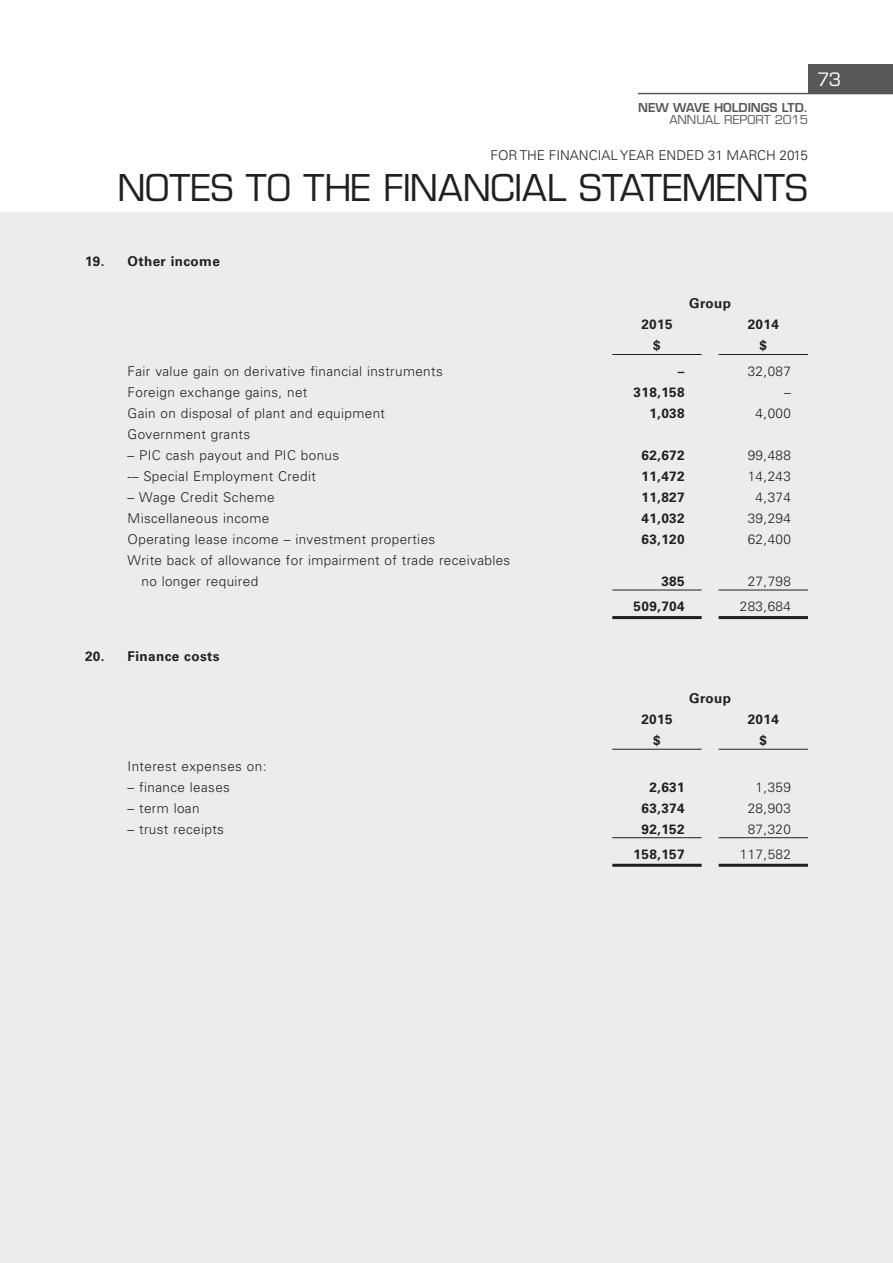
<style>
.page{position:relative;width:893px;height:1263px;background:#fff}
.page>*{position:absolute;margin:0;border:0;box-sizing:border-box;transform-origin:0 0}
.t1{font:36px "Eurostile LT Std";letter-spacing:-.005em;color:#231f20}
.t2{font:18px "Eurostile LT Std";color:#fff}
._50_E_Table_Text{font:300 13.5px "Univers LT Std";letter-spacing:.03em;color:#231f20}
._50_E_Table_Text-2{font:700 13.5px "Univers LT Std";letter-spacing:.03em;color:#231f20}
._50_E_Table_Text-3{font:300 13.5px "Univers LT Std";color:#231f20}
._01_E_Heading_Body{font:700 13.5px "Univers LT Std";letter-spacing:.03em;color:#231f20}
.t3{font:600 12px "Eurostile LT Std";color:#57585a}
.t4{font:12px "Eurostile LT Std";color:#57585a}
</style>
<div class="page">
<div style="left:808px;top:64px;width:85px;height:30px;background:#57585a"></div>
<hr style="left:638px;top:93px;width:255px;height:1px;background:#57585a">
<div style="left:0;top:213px;width:893px;height:1050px;background:#ececee"></div>
<hr style="left:612px;top:354px;width:90px;height:1px;background:#231f20">
<hr style="left:719px;top:354px;width:89px;height:1px;background:#231f20">
<hr style="left:612px;top:590px;width:90px;height:1px;background:#231f20">
<hr style="left:719px;top:590px;width:89px;height:1px;background:#231f20">
<hr style="left:612px;top:616px;width:90px;height:3px;background:#231f20">
<hr style="left:719px;top:616px;width:89px;height:3px;background:#231f20">
<hr style="left:612px;top:749px;width:90px;height:1px;background:#231f20">
<hr style="left:719px;top:749px;width:89px;height:1px;background:#231f20">
<hr style="left:612px;top:837px;width:90px;height:1px;background:#231f20">
<hr style="left:719px;top:837px;width:89px;height:1px;background:#231f20">
<hr style="left:612px;top:864px;width:90px;height:3px;background:#231f20">
<hr style="left:719px;top:864px;width:89px;height:3px;background:#231f20">
<p class="t3" style="left:638px;top:100px;width:171px">NEW WAVE HOLDINGS LTD.</p>
<p class="t4" style="left:669px;top:112px;width:140px">ANNUAL REPORT 2015</p>
<p class="_50_E_Table_Text-3" style="left:490px;top:147px;width:319px">FOR THE FINANCIAL YEAR ENDED 31 MARCH 2015</p>
<h1 class="t1" style="left:118px;top:166px;width:692px">NOTES TO THE FINANCIAL STATEMENTS</h1>
<h2 class="t2" style="left:817px;top:69px;width:26px">73</h2>
<p class="_01_E_Heading_Body" style="left:85px;top:254px;width:136px">19. Other income</p>
<p class="_50_E_Table_Text-2" style="left:689px;top:296px;width:44px">Group</p>
<p class="_50_E_Table_Text-2" style="left:641px;top:317px;width:33px">2015</p>
<p class="_50_E_Table_Text-2" style="left:748px;top:317px;width:33px">2014</p>
<p class="_50_E_Table_Text-2" style="left:653px;top:338px;width:9px">$</p>
<p class="_50_E_Table_Text-2" style="left:759px;top:338px;width:9px">$</p>
<p class="_50_E_Table_Text" style="left:128px;top:363px;width:317px">Fair value gain on derivative financial instruments</p>
<p class="_50_E_Table_Text-2" style="left:678px;top:363px;width:8px">–</p>
<p class="_50_E_Table_Text" style="left:748px;top:363px;width:45px">32,087</p>
<p class="_50_E_Table_Text" style="left:128px;top:384px;width:181px">Foreign exchange gains, net</p>
<p class="_50_E_Table_Text-2" style="left:634px;top:384px;width:53px">318,158</p>
<p class="_50_E_Table_Text" style="left:784px;top:384px;width:8px">–</p>
<p class="_50_E_Table_Text" style="left:128px;top:405px;width:259px">Gain on disposal of plant and equipment</p>
<p class="_50_E_Table_Text-2" style="left:649px;top:405px;width:37px">1,038</p>
<p class="_50_E_Table_Text" style="left:756px;top:405px;width:37px">4,000</p>
<p class="_50_E_Table_Text" style="left:128px;top:426px;width:124px">Government grants</p>
<p class="_50_E_Table_Text" style="left:128px;top:447px;width:213px">– PIC cash payout and PIC bonus</p>
<p class="_50_E_Table_Text-2" style="left:641px;top:447px;width:45px">62,672</p>
<p class="_50_E_Table_Text" style="left:748px;top:447px;width:45px">99,488</p>
<p class="_50_E_Table_Text" style="left:128px;top:468px;width:190px">-– Special Employment Credit</p>
<p class="_50_E_Table_Text-2" style="left:641px;top:468px;width:45px">11,472</p>
<p class="_50_E_Table_Text" style="left:748px;top:468px;width:45px">14,243</p>
<p class="_50_E_Table_Text" style="left:128px;top:489px;width:149px">– Wage Credit Scheme</p>
<p class="_50_E_Table_Text-2" style="left:641px;top:489px;width:45px">11,827</p>
<p class="_50_E_Table_Text" style="left:756px;top:489px;width:37px">4,374</p>
<p class="_50_E_Table_Text" style="left:128px;top:510px;width:143px">Miscellaneous income</p>
<p class="_50_E_Table_Text-2" style="left:641px;top:510px;width:45px">41,032</p>
<p class="_50_E_Table_Text" style="left:748px;top:510px;width:45px">39,294</p>
<p class="_50_E_Table_Text" style="left:128px;top:531px;width:309px">Operating lease income – investment properties</p>
<p class="_50_E_Table_Text-2" style="left:641px;top:531px;width:45px">63,120</p>
<p class="_50_E_Table_Text" style="left:748px;top:531px;width:45px">62,400</p>
<p class="_50_E_Table_Text" style="left:128px;top:552px;width:384px">Write back of allowance for impairment of trade receivables</p>
<p class="_50_E_Table_Text" style="left:141px;top:573px;width:118px">no longer required</p>
<p class="_50_E_Table_Text-2" style="left:661px;top:573px;width:25px">385</p>
<p class="_50_E_Table_Text" style="left:748px;top:573px;width:45px">27,798</p>
<p class="_50_E_Table_Text-2" style="left:634px;top:599px;width:53px">509,704</p>
<p class="_50_E_Table_Text" style="left:740px;top:598px;width:53px">283,684</p>
<p class="_01_E_Heading_Body" style="left:85px;top:648px;width:136px">20. Finance costs</p>
<p class="_50_E_Table_Text-2" style="left:689px;top:690px;width:44px">Group</p>
<p class="_50_E_Table_Text-2" style="left:641px;top:711px;width:33px">2015</p>
<p class="_50_E_Table_Text-2" style="left:748px;top:711px;width:33px">2014</p>
<p class="_50_E_Table_Text-2" style="left:653px;top:732px;width:9px">$</p>
<p class="_50_E_Table_Text-2" style="left:759px;top:732px;width:9px">$</p>
<p class="_50_E_Table_Text" style="left:128px;top:758px;width:140px">Interest expenses on:</p>
<p class="_50_E_Table_Text" style="left:128px;top:779px;width:104px">– finance leases</p>
<p class="_50_E_Table_Text-2" style="left:649px;top:779px;width:37px">2,631</p>
<p class="_50_E_Table_Text" style="left:756px;top:779px;width:37px">1,359</p>
<p class="_50_E_Table_Text" style="left:128px;top:800px;width:74px">– term loan</p>
<p class="_50_E_Table_Text-2" style="left:641px;top:800px;width:45px">63,374</p>
<p class="_50_E_Table_Text" style="left:748px;top:800px;width:45px">28,903</p>
<p class="_50_E_Table_Text" style="left:128px;top:821px;width:98px">– trust receipts</p>
<p class="_50_E_Table_Text-2" style="left:641px;top:821px;width:45px">92,152</p>
<p class="_50_E_Table_Text" style="left:748px;top:821px;width:45px">87,320</p>
<p class="_50_E_Table_Text-2" style="left:634px;top:846px;width:53px">158,157</p>
<p class="_50_E_Table_Text" style="left:740px;top:846px;width:53px">117,582</p>
</div>
